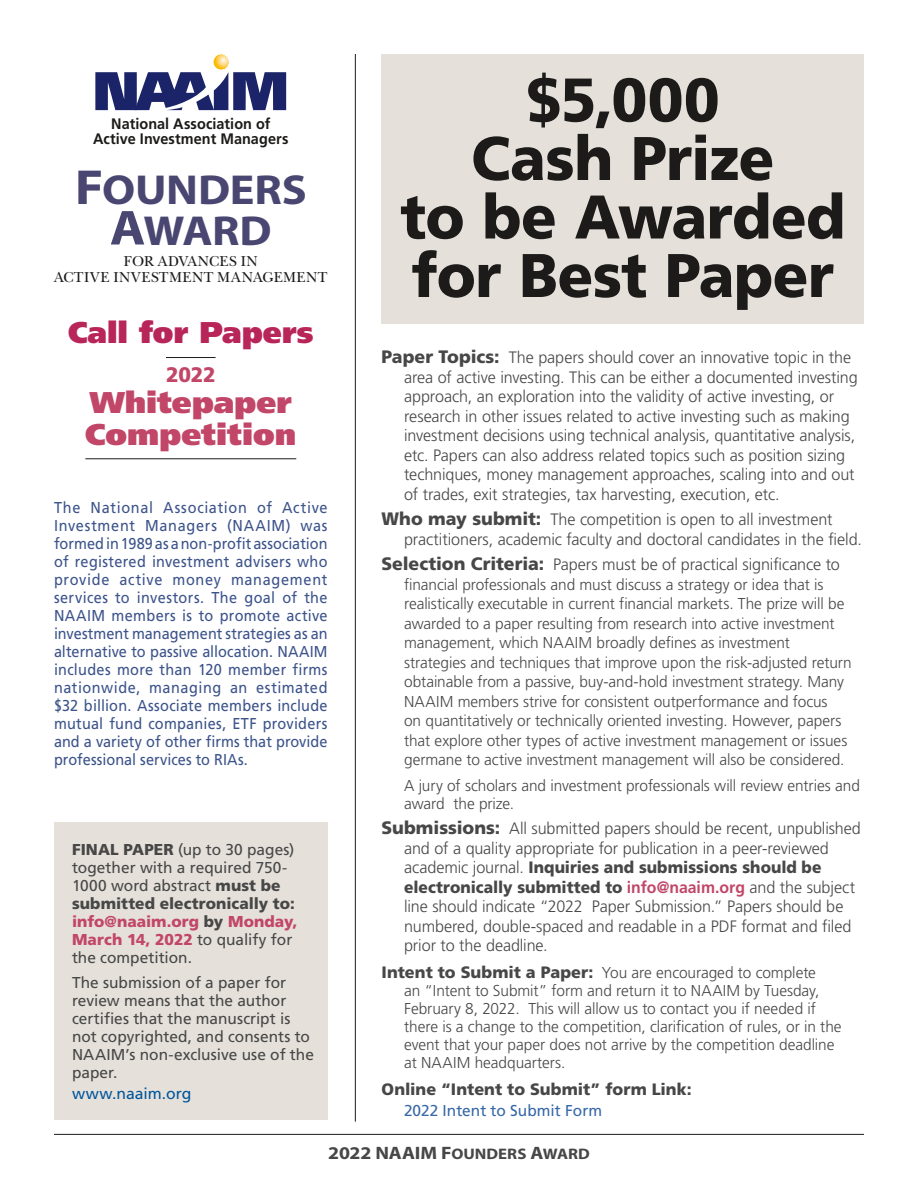
<style>
.page{position:relative;width:918px;height:1188px;background:#fff}
.page>*{position:absolute;margin:0;border:0;box-sizing:border-box;transform-origin:0 0}
.t1{font:900 61.5px/58.5px "Frutiger";letter-spacing:-.01em;color:#1c1b1a;text-align:center;scale:.95 1}
.LEARN_text_below{font:42px/40.5px "Myriad Pro Bold SC850";letter-spacing:-.005em;color:#494772;text-align:center;scale:1.1 1}
.text_w_lead-in_bold{font:900 30px/31.5px "Frutiger";color:#c14668;scale:1.05 1}
.t2{font:900 30px "Frutiger";color:#b82558}
.text_w_lead-in_bold-2{font:900 21px "Frutiger";color:#c14668}
.LEARN_text_below-2{font:18px "Myriad Pro Bold SC850";letter-spacing:-.01em;color:#474747;scale:1.1 1}
.text_w_lead-in_bold-3{font:300 16.5px/19.5px "Frutiger";letter-spacing:-.005em;color:#474747}
.text_w_lead-in_bold-4{font:900 16.5px "Frutiger";color:#474747}
.text_w_lead-in_bold-5{font:300 15.75px/19.5px "Frutiger";letter-spacing:-.005em;color:#474747}
.front_left_col_text{font:15.75px/18px "Frutiger";color:#3d548b;text-align:justify;scale:.92 1}
.LEARN_text_below-3{font:15.75px/18px "Frutiger";color:#474747}
.text_w_o_bold_lead-i{font:300 15.75px/18px "Frutiger";letter-spacing:-.005em;color:#474747}
.text_w_lead-in_bold-6{font:15.75px "Frutiger";color:#3768a8}
.LEARN_text_below-4{font:15.75px "Frutiger";letter-spacing:-.005em;color:#00569b}
.t3{font:700 15.15px/15.1px "Frutiger";letter-spacing:.005em;color:#1c1b1a;text-align:center;scale:.95 1}
.t4{font:15px/16.5px "New Baskerville";letter-spacing:.025em;color:#1c1b1a;text-align:center}
.s1{font-size:49.5px}
.s2{font-weight:900}
.s3{font-weight:900;color:#c14668}
.s4{font-weight:900;font-size:18px}
.s5{font-weight:700;color:#c14668}
.s6{font-weight:900;font-size:16.5px}
.s7{font-size:15.3px}
</style>
<div class="page">
<hr style="left:166px;top:357px;width:50px;height:1px;background:#1c1b1a">
<hr style="left:85px;top:458px;width:211px;height:1px;background:#1c1b1a">
<svg style="left:213px;top:54px;width:16px;height:16px"></svg>
<svg style="left:95px;top:72px;width:191px;height:38px"></svg>
<div style="left:54px;top:823px;width:274px;height:297px;background:#e5e0da"></div>
<hr style="left:355px;top:54px;width:1px;height:1068px;background:#1c1b1a">
<hr style="left:54px;top:1134px;width:810px;height:1px;background:#1c1b1a">
<div style="left:382px;top:54px;width:482px;height:270px;background:#e5e0da"></div>
<p class="t3" style="left:93px;top:116px;width:207px">National Association of<br>Active Investment Managers</p>
<p class="LEARN_text_below" style="left:75px;top:168px;width:212px"><span class="s1">F</span>OUNDERS<br><span class="s1">A</span>WARD</p>
<p class="t4" style="left:54px;top:252px;width:275px">FOR ADVANCES IN<br>ACTIVE INVESTMENT MANAGEMENT</p>
<p class="t2" style="left:68px;top:314px;width:247px">Call for Papers</p>
<p class="text_w_lead-in_bold-2" style="left:166px;top:362px;width:51px">2022</p>
<p class="text_w_lead-in_bold" style="left:85px;top:387px;width:202px">Whitepaper<br>Competition</p>
<p class="front_left_col_text" style="left:54px;top:498px;width:299px">The National Association of Active Investment Managers (NAAIM) was formed in 1989 as a non-profit association of registered investment advisers who provide active money management services to investors. The goal of the NAAIM members is to promote active investment management strategies as an alternative to passive allocation. NAAIM includes more than 120 member firms nationwide, managing an estimated $32 billion. Associate members include mutual fund companies, ETF providers and a variety of other firms that provide professional services to RIAs.</p>
<p class="LEARN_text_below-3" style="left:72px;top:840px;width:227px"><span class="s2">FINAL PAPER</span> (up to 30 pages) together with a required 750-<br>1000 word abstract <span class="s2">must be submitted electronically to: </span><span class="s3">info@naaim.org</span> <span class="s2">by</span> <span class="s3">Monday,<br>March 14, 2022</span> to qualify for the competition.</p>
<p class="LEARN_text_below-3" style="left:72px;top:974px;width:243px">The submission of a paper for review means that the author certifies that the manuscript is not copyrighted, and consents to<br>NAAIM’s non-exclusive use of the paper.</p>
<p class="LEARN_text_below-4" style="left:72px;top:1084px;width:121px">www.naaim.org</p>
<p class="t1" style="left:400px;top:70px;width:470px">$5,000<br>Cash Prize<br>to be Awarded for Best Paper</p>
<p class="text_w_lead-in_bold-3" style="left:404px;top:348px;width:455px;text-indent:-22px"><span class="s4">Paper Topics:</span> The papers should cover an innovative topic in the area of active investing. This can be either a documented investing approach, an exploration into the validity of active investing, or research in other issues related to active investing such as making investment decisions using technical analysis, quantitative analysis, etc. Papers can also address related topics such as position sizing techniques, money management approaches, scaling into and out of trades, exit strategies, tax harvesting, execution, etc.</p>
<p class="text_w_lead-in_bold-3" style="left:404px;top:510px;width:459px;text-indent:-22px"><span class="s4">Who may submit:</span> The competition is open to all investment practitioners, academic faculty and doctoral candidates in the field.</p>
<p class="text_w_lead-in_bold-3" style="left:382px;top:555px;width:460px"><span class="s4">Selection Criteria:</span> Papers must be of practical significance to</p>
<p class="text_w_lead-in_bold-5" style="left:404px;top:575px;width:449px">financial professionals and must discuss a strategy or idea that is realistically executable in current financial markets. The prize will be awarded to a paper resulting from research into active investment management, which NAAIM broadly defines as investment strategies and techniques that improve upon the risk-adjusted return obtainable from a passive, buy-and-hold investment strategy. Many NAAIM members strive for consistent outperformance and focus<br>on quantitatively or technically oriented investing. However, papers that explore other types of active investment management or issues germane to active investment management will also be considered.</p>
<p class="text_w_o_bold_lead-i" style="left:404px;top:776px;width:457px">A jury of scholars and investment professionals will review entries and award the prize.</p>
<p class="text_w_lead-in_bold-3" style="left:404px;top:819px;width:458px;text-indent:-22px"><span class="s4">Submissions:</span> All submitted papers should be recent, unpublished and of a quality appropriate for publication in a peer-reviewed academic journal. <span class="s2">Inquiries and submissions should be electronically submitted to</span> <span class="s5">info@naaim.org</span> and the subject line should indicate “2022 Paper Submission.” Papers should be numbered, double-spaced and readable in a PDF format and filed prior to the deadline.</p>
<p class="text_w_lead-in_bold-5" style="left:404px;top:964px;width:439px;line-height:18px;text-indent:-22px"><span class="s6">Intent to Submit a Paper:</span> You are encouraged to complete<br>an “Intent to Submit” form and return it to NAAIM by Tuesday, February 8, 2022. This will allow us to contact you if needed if there is a change to the competition, clarification of rules, or in the event that your paper does not arrive by the competition deadline at NAAIM headquarters.</p>
<p class="text_w_lead-in_bold-4" style="left:382px;top:1080px;width:312px">Online “Intent to Submit” form Link:</p>
<p class="text_w_lead-in_bold-6" style="left:404px;top:1102px;width:200px">2022 Intent to Submit Form</p>
<p class="LEARN_text_below-2" style="left:328px;top:1141px;width:239px">2022 NAAIM F<span class="s7">OUNDERS</span> A<span class="s7">WARD</span></p>
</div>
